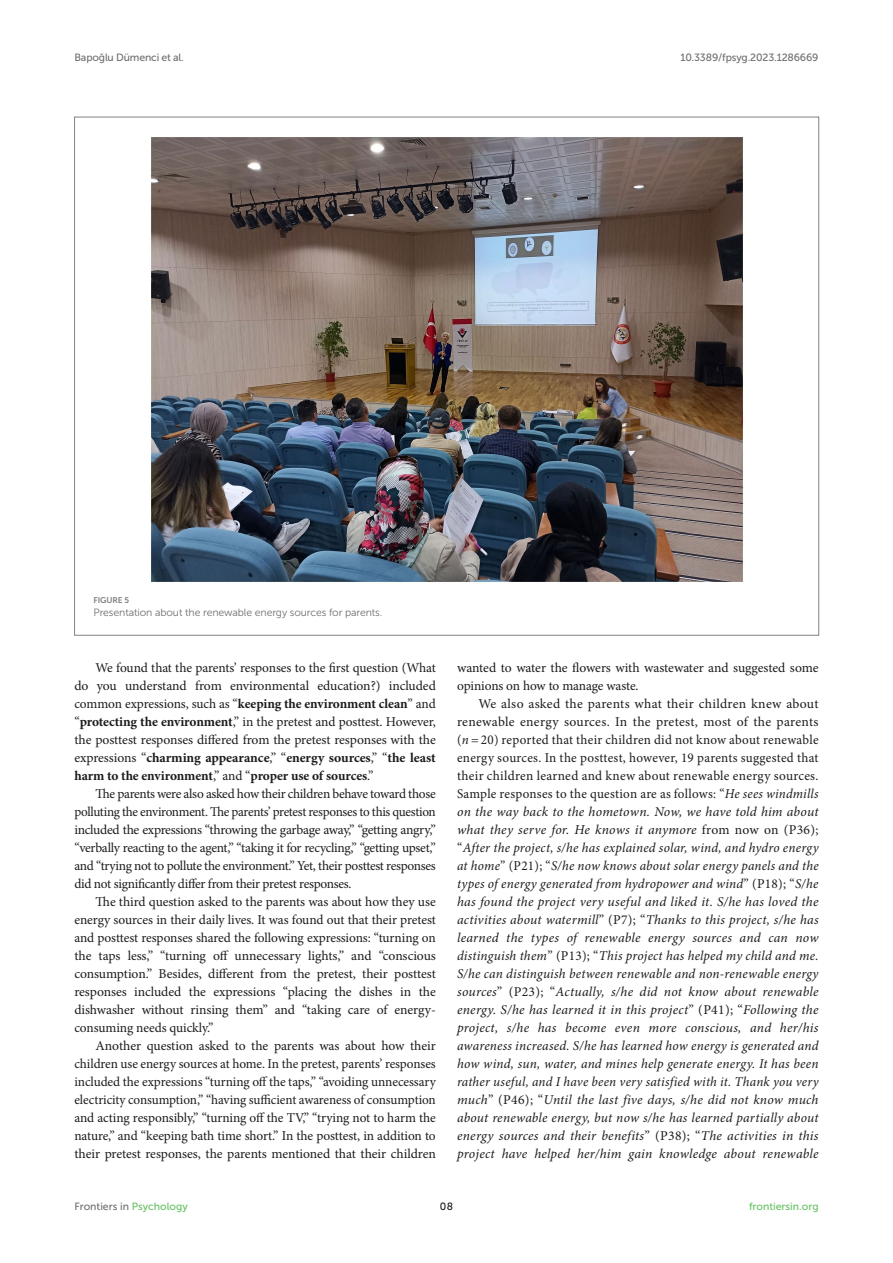
<style>
.page{position:relative;width:893px;height:1263px;background:#fff}
.page>*{position:absolute;margin:0;border:0;box-sizing:border-box;transform-origin:0 0}
.TEXT{font:13.5px/18px "Minion Pro";letter-spacing:-.01em;color:#1b1c1b;text-align:justify}
.TEXT-2{font:italic 13.5px/18px "Minion Pro";letter-spacing:.015em;color:#1b1c1b;text-align:justify}
.t1{font:10.5px "Museo Sans 500";letter-spacing:-.015em;color:#706f70}
.FIG_LEG{font:10.5px "Museo Sans 300";letter-spacing:-.01em;color:#706f70}
.t2{font:10.5px "Museo Sans 500";color:#65c161}
.t3{font:10.5px "Museo Sans 500";color:#1b1c1b}
.FIG_HD{font:8.25px "Museo Sans 700";letter-spacing:-.01em;color:#7e7f7f}
.s1{font-weight:700}
.s2{font-style:normal}
.s3{color:#65c161}
</style>
<div class="page">
<img style="left:151px;top:137px;width:592px;height:445px">
<p class="t1" style="left:74px;top:51px;width:111px">Bapoğlu Dümenci et al.</p>
<p class="t1" style="left:680px;top:51px;width:140px">10.3389/fpsyg.2023.1286669</p>
<p class="FIG_HD" style="left:94px;top:595px;width:37px">FIGURE 5</p>
<p class="FIG_LEG" style="left:94px;top:607px;width:290px">Presentation about the renewable energy sources for parents.</p>
<p class="TEXT" style="left:74px;top:659px;width:363px;text-indent:21px">We found that the parents’ responses to the first question (What do you understand from environmental education?) included common expressions, such as “<span class="s1">keeping the environment clean</span>” and “<span class="s1">protecting the environment</span>,” in the pretest and posttest. However, the posttest responses differed from the pretest responses with the expressions “<span class="s1">charming appearance</span>,” “<span class="s1">energy sources</span>,” “<span class="s1">the least harm to the environment</span>,” and “<span class="s1">proper use of sources</span>.”</p>
<p class="TEXT" style="left:74px;top:785px;width:363px;text-indent:21px">The parents were also asked how their children behave toward those polluting the environment. The parents’ pretest responses to this question included the expressions “throwing the garbage away,” “getting angry,” “verbally reacting to the agent,” “taking it for recycling,” “getting upset,” and “trying not to pollute the environment.” Yet, their posttest responses did not significantly differ from their pretest responses.</p>
<p class="TEXT" style="left:74px;top:893px;width:363px;text-indent:21px">The third question asked to the parents was about how they use energy sources in their daily lives. It was found out that their pretest and posttest responses shared the following expressions: “turning on the taps less,” “turning off unnecessary lights,” and “conscious consumption.” Besides, different from the pretest, their posttest responses included the expressions “placing the dishes in the dishwasher without rinsing them” and “taking care of energy&shy;consuming needs quickly.”</p>
<p class="TEXT" style="left:74px;top:1037px;width:363px;text-indent:21px">Another question asked to the parents was about how their children use energy sources at home. In the pretest, parents’ responses included the expressions “turning off the taps,” “avoiding unnecessary electricity consumption,” “having sufficient awareness of consumption and acting responsibly,” “turning off the TV,” “trying not to harm the nature,” and “keeping bath time short.” In the posttest, in addition to their pretest responses, the parents mentioned that their children</p>
<p class="TEXT" style="left:457px;top:659px;width:363px">wanted to water the flowers with wastewater and suggested some opinions on how to manage waste.</p>
<p class="TEXT-2" style="left:457px;top:695px;width:363px;text-indent:21px"><span class="s2">We also asked the parents what their children knew about renewable energy sources. In the pretest, most of the parents (</span>n <span class="s2">= 20) reported that their children did not know about renewable energy sources. In the posttest, however, 19 parents suggested that their children learned and knew about renewable energy sources.<br>Sample responses to the question are as follows: “</span>He sees windmills on the way back to the hometown. Now, we have told him about what they serve for. He knows it anymore <span class="s2">from now on (P36); “</span>After the project, s/he has explained solar, wind, and hydro energy at home<span class="s2">” (P21); “</span>S/he now knows about solar energy panels and the types of energy generated from hydropower and wind<span class="s2">” (P18); “</span>S/he has found the project very useful and liked it. S/he has loved the activities about watermill<span class="s2">” (P7); “</span>Thanks to this project, s/he has learned the types of renewable energy sources and can now distinguish them<span class="s2">” (P13); “</span>This project has helped my child and me.<br>S/he can distinguish between renewable and non-renewable energy sources<span class="s2">” (P23); “</span>Actually, s/he did not know about renewable energy. S/he has learned it in this project<span class="s2">” (P41); “</span>Following the project, s/he has become even more conscious, and her/his awareness increased. S/he has learned how energy is generated and how wind, sun, water, and mines help generate energy. It has been rather useful, and I have been very satisfied with it. Thank you very much<span class="s2">” (P46); “</span>Until the last five days, s/he did not know much about renewable energy, but now s/he has learned partially about energy sources and their benefits<span class="s2">” (P38); “</span>The activities in this project have helped her/him gain knowledge about renewable</p>
<p class="t1" style="left:74px;top:1200px;width:115px">Frontiers in <span class="s3">Psychology</span></p>
<p class="t3" style="left:440px;top:1200px;width:15px">08</p>
<p class="t2" style="left:749px;top:1200px;width:71px">frontiersin.org</p>
</div>
